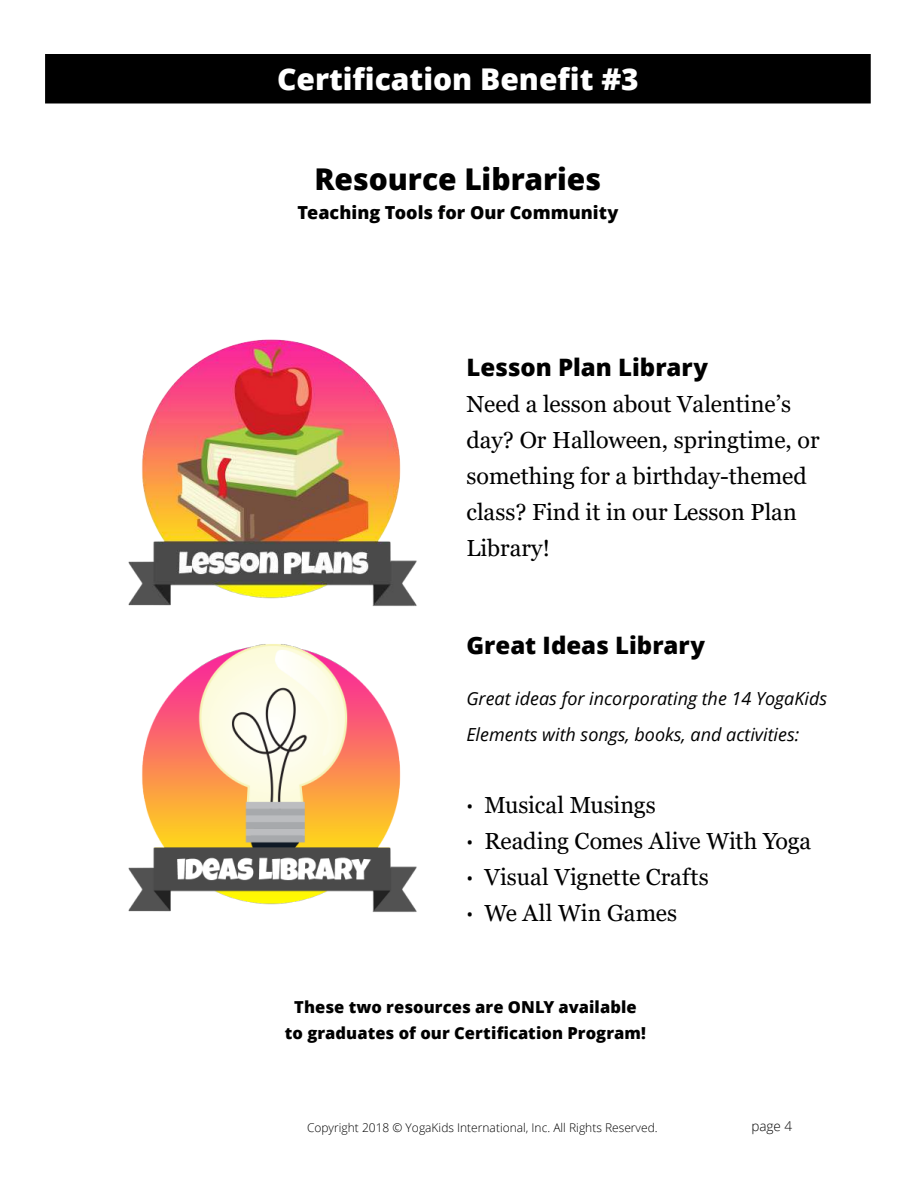
<style>
.page{position:relative;width:918px;height:1188px;background:#fff}
.page>*{position:absolute;margin:0;border:0;box-sizing:border-box;transform-origin:0 0}
.t1{font:800 30px "Open Sans";color:#fff}
.t2{font:800 30px "Open Sans";letter-spacing:-.005em;color:#000}
.t3{font:800 24px "Open Sans";color:#000}
.t4{font:23.25px/36px "Georgia";color:#000}
.t5{font:italic 18px/36px "Open Sans";color:#000}
.t6{font:800 18px "Open Sans";color:#000}
.t7{font:800 16.5px/26.5px "Open Sans";letter-spacing:.005em;color:#000;text-align:center}
.t8{font:300 13.5px "Open Sans";color:#000}
.t9{font:300 12px "Open Sans";color:#000}
.s1{font-family:"Open Sans";font-size:18px}
</style>
<div class="page">
<div style="left:45px;top:54px;width:826px;height:49px;background:#000"></div>
<img style="left:128px;top:339px;width:289px;height:267px">
<img style="left:128px;top:644px;width:289px;height:268px">
<p class="t1" style="left:277px;top:56px;width:363px">Certification Benefit #3</p>
<p class="t2" style="left:315px;top:157px;width:288px">Resource Libraries</p>
<p class="t6" style="left:297px;top:198px;width:323px">Teaching Tools for Our Community</p>
<p class="t3" style="left:466px;top:349px;width:243px">Lesson Plan Library</p>
<p class="t4" style="left:466px;top:388px;width:355px">Need a lesson about Valentine’s day? Or Halloween, springtime, or something for a birthday-themed class? Find it in our Lesson Plan<br>Library!</p>
<p class="t3" style="left:466px;top:627px;width:240px">Great Ideas Library</p>
<p class="t5" style="left:466px;top:682px;width:362px">Great ideas for incorporating the 14 YogaKids<br>Elements with songs, books, and activities:</p>
<p class="t4" style="left:466px;top:788px;width:191px"><span class="s1">•</span> Musical Musings</p>
<p class="t4" style="left:466px;top:824px;width:346px"><span class="s1">•</span> Reading Comes Alive With Yoga</p>
<p class="t4" style="left:466px;top:860px;width:244px"><span class="s1">•</span> Visual Vignette Crafts</p>
<p class="t4" style="left:466px;top:896px;width:212px"><span class="s1">•</span> We All Win Games</p>
<p class="t7" style="left:285px;top:993px;width:363px">These two resources are ONLY available to graduates of our Certification Program!</p>
<p class="t9" style="left:307px;top:1123px;width:352px">Copyright 2018 © YogaKids International, Inc. All Rights Reserved.</p>
<p class="t8" style="left:751px;top:1121px;width:42px">page 4</p>
</div>
